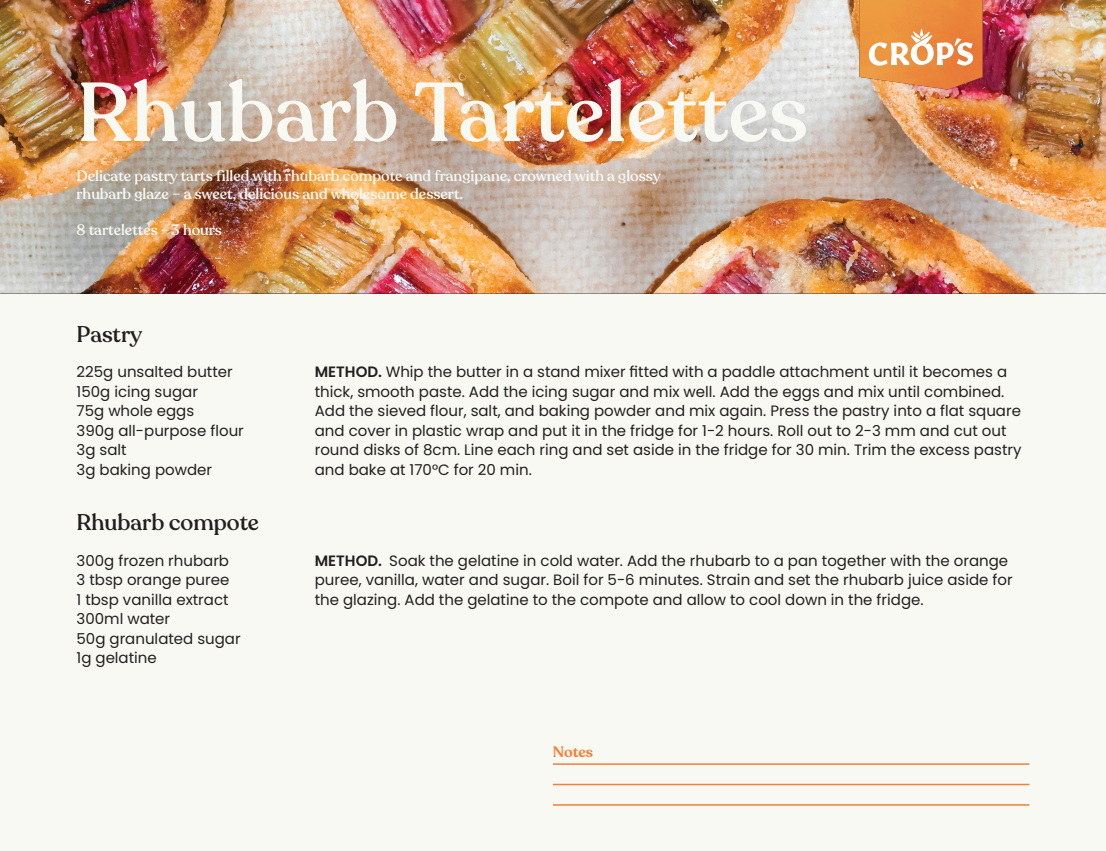
<style>
.page{position:relative;width:1106px;height:851px;background:#fff}
.page>*{position:absolute;margin:0;border:0;box-sizing:border-box;transform-origin:0 0}
.t1{font:500 82.5px "Recoleta";color:#f9f9f4}
.t2{font:500 22.5px "Recoleta";color:#231f20}
.t3{font:15px/19.5px "Poppins";color:#231f20}
.t4{font:500 15px/18px "Recoleta";color:#f9f9f4}
.t5{font:600 15px "Recoleta";letter-spacing:-.005em;color:#f47f37}
.s1{font-weight:600}
</style>
<div class="page">
<div style="left:0;top:0;width:1106px;height:850px;background:#f9f9f4"></div>
<img style="left:0;top:0;width:1106px;height:293px">
<img style="left:859px;top:0;width:123px;height:89px">
<svg style="left:868px;top:29px;width:105px;height:37px"></svg>
<hr style="left:553px;top:804px;width:476px;height:1px;background:#f47f37">
<hr style="left:553px;top:783px;width:476px;height:2px;background:#f47f37">
<hr style="left:553px;top:763px;width:476px;height:1px;background:#f47f37">
<h1 class="t1" style="left:77px;top:61px;width:733px">Rhubarb Tartelettes</h1>
<p class="t4" style="left:77px;top:167px;width:586px">Delicate pastry tarts filled with rhubarb compote and frangipane, crowned with a glossy rhubarb glaze – a sweet, delicious and wholesome dessert.</p>
<p class="t4" style="left:77px;top:221px;width:147px">8 tartelettes - 3 hours</p>
<h2 class="t2" style="left:77px;top:320px;width:67px">Pastry</h2>
<p class="t3" style="left:77px;top:362px;width:169px">225g unsalted butter<br>150g icing sugar<br>75g whole eggs<br>390g all-purpose flour<br>3g salt<br>3g baking powder</p>
<p class="t3" style="left:315px;top:362px;width:708px"><span class="s1">METHOD.</span> Whip the butter in a stand mixer fitted with a paddle attachment until it becomes a thick, smooth paste. Add the icing sugar and mix well. Add the eggs and mix until combined.<br>Add the sieved flour, salt, and baking powder and mix again. Press the pastry into a flat square and cover in plastic wrap and put it in the fridge for 1-2 hours. Roll out to 2-3 mm and cut out round disks of 8cm. Line each ring and set aside in the fridge for 30 min. Trim the excess pastry and bake at 170°C for 20 min.</p>
<h2 class="t2" style="left:77px;top:508px;width:184px">Rhubarb compote</h2>
<p class="t3" style="left:77px;top:550px;width:166px">300g frozen rhubarb<br>3 tbsp orange puree<br>1 tbsp vanilla extract<br>300ml water<br>50g granulated sugar<br>1g gelatine</p>
<p class="t3" style="left:315px;top:550px;width:699px"><span class="s1">METHOD.</span> Soak the gelatine in cold water. Add the rhubarb to a pan together with the orange puree, vanilla, water and sugar. Boil for 5-6 minutes. Strain and set the rhubarb juice aside for the glazing. Add the gelatine to the compote and allow to cool down in the fridge.</p>
<p class="t5" style="left:553px;top:742px;width:41px">Notes</p>
</div>
